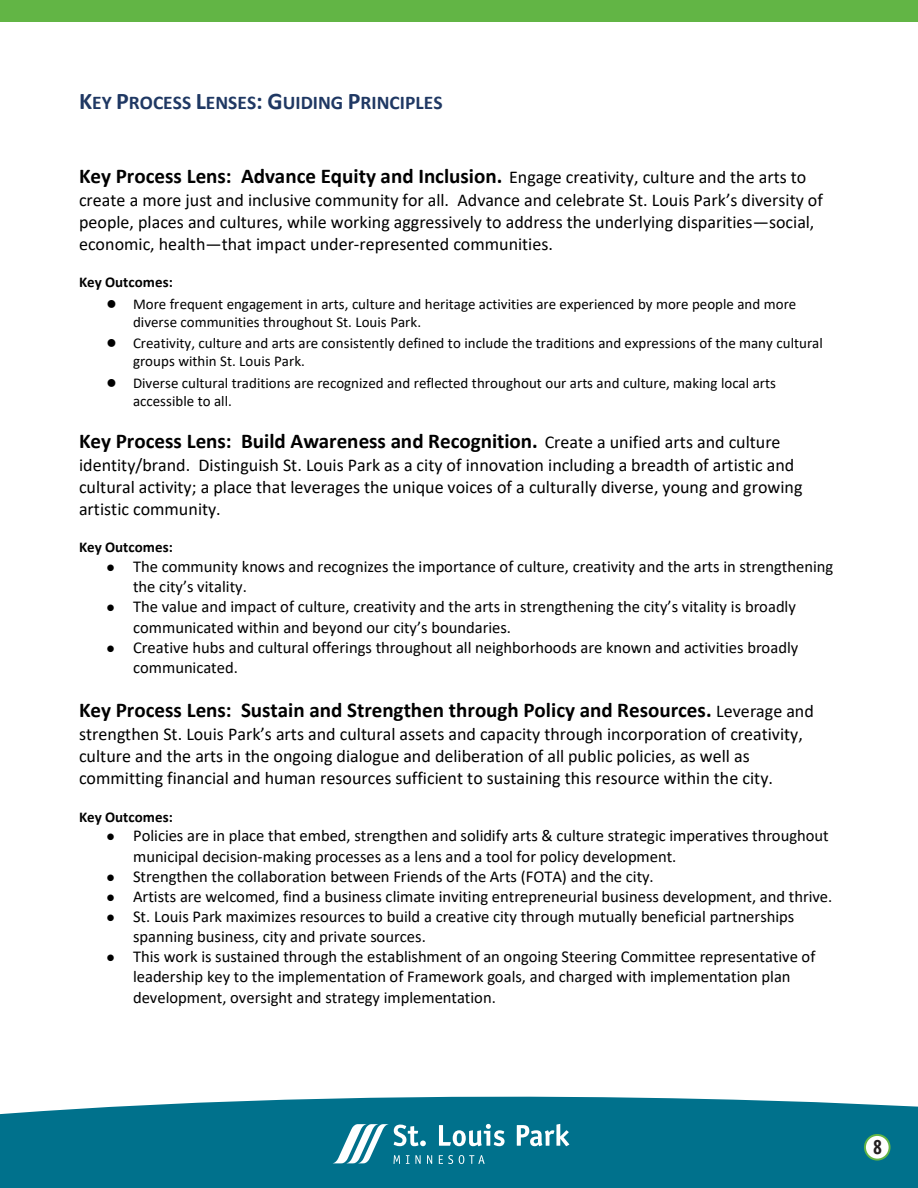
<style>
.page{position:relative;width:918px;height:1188px;background:#fff}
.page>*{position:absolute;margin:0;border:0;box-sizing:border-box;transform-origin:0 0}
.t1{font:700 21px "Calibri";color:#000}
.t2{font:700 19.5px "Calibri";color:#1f3863}
.t3{font:700 condensed 19.2px "Open Sans";color:#231f20}
.t4{font:18px/21.9px "Calibri";color:#000}
.t5{font:16.5px/20.1px "Calibri";color:#000}
.t6{font:15px/18.3px "Calibri";color:#000}
.t7{font:700 15px "Calibri";letter-spacing:.005em;color:#000}
.s1{font-size:24px}
.s2{font-weight:400;font-size:18px}
.s3{font-size:18px}
.s4{font-size:15px}
</style>
<div class="page">
<div style="left:0;top:1096px;width:918px;height:92px;background:#00718c"></div>
<svg style="left:439px;top:1124px;width:66px;height:22px"></svg>
<svg style="left:517px;top:1124px;width:52px;height:22px"></svg>
<svg style="left:439px;top:1155px;width:14px;height:9px"></svg>
<svg style="left:459px;top:1155px;width:26px;height:9px"></svg>
<svg style="left:332px;top:1124px;width:100px;height:40px"></svg>
<div style="left:0;top:0;width:918px;height:22px;background:#62b545"></div>
<div style="left:865px;top:1135px;width:25px;height:25px;background:#fff;border-radius:50%"></div>
<div style="left:864px;top:1134px;width:27px;height:27px;border:2px solid #62b545;border-radius:50%"></div>
<p class="t2" style="left:79px;top:89px;width:365px"><span class="s1">K</span>EY <span class="s1">P</span>ROCESS <span class="s1">L</span>ENSES<span class="s1">: G</span>UIDING <span class="s1">P</span>RINCIPLES</p>
<p class="t1" style="left:79px;top:161px;width:729px">Key Process Lens: Advance Equity and Inclusion. <span class="s2">Engage creativity, culture and the arts to</span></p>
<p class="t4" style="left:79px;top:188px;width:745px">create a more just and inclusive community for all. Advance and celebrate St. Louis Park’s diversity of people, places and cultures, while working aggressively to address the underlying disparities—social, economic, health—that impact under-represented communities.</p>
<p class="t7" style="left:79px;top:272px;width:95px">Key Outcomes:</p>
<p class="t6" style="left:133px;top:294px;width:665px;text-indent:-27px"><span class="s3">●</span> More frequent engagement in arts, culture and heritage activities are experienced by more people and more diverse communities throughout St. Louis Park.</p>
<p class="t6" style="left:133px;top:334px;width:691px;text-indent:-27px"><span class="s3">●</span> Creativity, culture and arts are consistently defined to include the traditions and expressions of the many cultural groups within St. Louis Park.</p>
<p class="t6" style="left:133px;top:373px;width:644px;text-indent:-27px"><span class="s3">●</span> Diverse cultural traditions are recognized and reflected throughout our arts and culture, making local arts accessible to all.</p>
<p class="t1" style="left:79px;top:426px;width:703px">Key Process Lens: Build Awareness and Recognition. <span class="s2">Create a unified arts and culture</span></p>
<p class="t4" style="left:79px;top:454px;width:725px">identity/brand. Distinguish St. Louis Park as a city of innovation including a breadth of artistic and cultural activity; a place that leverages the unique voices of a culturally diverse, young and growing artistic community.</p>
<p class="t7" style="left:79px;top:537px;width:95px">Key Outcomes:</p>
<p class="t5" style="left:133px;top:556px;width:702px;text-indent:-27px"><span class="s4">●</span> The community knows and recognizes the importance of culture, creativity and the arts in strengthening the city’s vitality.</p>
<p class="t5" style="left:133px;top:597px;width:664px;text-indent:-27px"><span class="s4">●</span> The value and impact of culture, creativity and the arts in strengthening the city’s vitality is broadly communicated within and beyond our city’s boundaries.</p>
<p class="t5" style="left:133px;top:637px;width:667px;text-indent:-27px"><span class="s4">●</span> Creative hubs and cultural offerings throughout all neighborhoods are known and activities broadly communicated.</p>
<p class="t1" style="left:79px;top:696px;width:736px">Key Process Lens: Sustain and Strengthen through Policy and Resources. <span class="s2">Leverage and</span></p>
<p class="t4" style="left:79px;top:723px;width:725px">strengthen St. Louis Park’s arts and cultural assets and capacity through incorporation of creativity, culture and the arts in the ongoing dialogue and deliberation of all public policies, as well as committing financial and human resources sufficient to sustaining this resource within the city.</p>
<p class="t7" style="left:79px;top:806px;width:95px">Key Outcomes:</p>
<p class="t5" style="left:133px;top:825px;width:697px;text-indent:-27px"><span class="s4">●</span> Policies are in place that embed, strengthen and solidify arts &amp; culture strategic imperatives throughout municipal decision-making processes as a lens and a tool for policy development.</p>
<p class="t5" style="left:106px;top:866px;width:549px"><span class="s4">●</span> Strengthen the collaboration between Friends of the Arts (FOTA) and the city.</p>
<p class="t5" style="left:106px;top:886px;width:728px"><span class="s4">●</span> Artists are welcomed, find a business climate inviting entrepreneurial business development, and thrive.</p>
<p class="t5" style="left:133px;top:906px;width:663px;text-indent:-27px"><span class="s4">●</span> St. Louis Park maximizes resources to build a creative city through mutually beneficial partnerships spanning business, city and private sources.</p>
<p class="t5" style="left:133px;top:946px;width:684px;text-indent:-27px"><span class="s4">●</span> This work is sustained through the establishment of an ongoing Steering Committee representative of leadership key to the implementation of Framework goals, and charged with implementation plan development, oversight and strategy implementation.</p>
<p class="t3" style="left:873px;top:1133px;width:10px">8</p>
</div>
